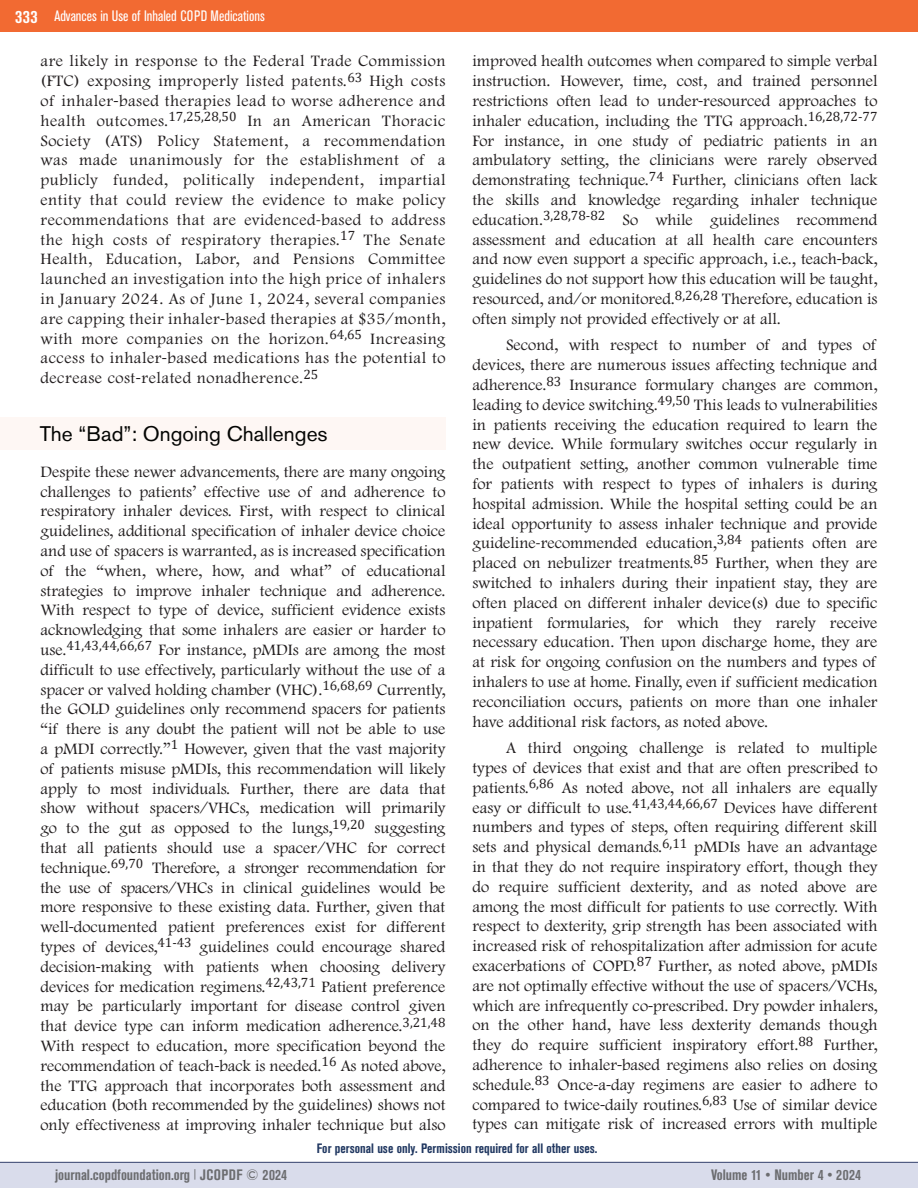
<style>
.page{position:relative;width:918px;height:1188px;background:#fff}
.page>*{position:absolute;margin:0;border:0;box-sizing:border-box;transform-origin:0 0}
.t1{font:21px "Akzidenz Grotesk BQ";color:#040503}
.t2{font:300 16.5px/19.8px "Footlight MT Pro";color:#231f20;text-align:justify}
.t3{font:700 condensed 15px "Akzidenz Grotesk BE";color:#6c6d70}
.t4{font:condensed 15px "Akzidenz Grotesk BE";color:#fff}
.t5{font:700 condensed 13.5px "Akzidenz Grotesk BE";color:#213861}
.s1{font-weight:700;font-size:18px}
.s2{font-family:"Myriad Pro";font-weight:400}
.s3{font-family:"Myriad Pro";font-weight:400;font-stretch:condensed}
</style>
<div class="page">
<div style="left:0;top:1162px;width:918px;height:26px;background:#d9dceb"></div>
<div style="left:0;top:0;width:918px;height:32px;background:#f26a32"></div>
<hr style="left:0;top:1162px;width:918px;height:1px;background:#34416b">
<div style="left:0;top:417px;width:446px;height:32px;background:#fef7f4"></div>
<p class="t4" style="left:15px;top:8px;width:251px"><span class="s1">333</span> Advances in Use of Inhaled COPD Medications</p>
<p class="t2" style="left:40px;top:52px;width:407px">are likely in response to the Federal Trade Commission (FTC) exposing improperly listed patents.<sup>63</sup> High costs of inhaler<span class="s2">-</span>based therapies lead to worse adherence and health outcomes.<sup>17,25,28,50</sup> In an American Thoracic Society (ATS) Policy Statement, a recommendation was made unanimously for the establishment of a publicly funded, politically independent, impartial entity that could review the evidence to make policy recommendations that are evidenced<span class="s3">-</span>based to address the high costs of respiratory therapies.<sup>17</sup> The Senate Health, Education, Labor, and Pensions Committee launched an investigation into the high price of inhalers in January 2024. As of June 1, 2024, several companies are capping their inhaler<span class="s2">-</span>based therapies at $35/month, with more companies on the horizon.<sup>64,65</sup> Increasing access to inhaler<span class="s2">-</span>based medications has the potential to decrease cost<span class="s2">-</span>related nonadherence.<sup>25</sup></p>
<p class="t1" style="left:40px;top:421px;width:289px">The “Bad”: Ongoing Challenges</p>
<p class="t2" style="left:40px;top:462px;width:407px">Despite these newer advancements, there are many ongoing challenges to patients’ effective use of and adherence to respiratory inhaler devices. First, with respect to clinical guidelines, additional specification of inhaler device choice and use of spacers is warranted, as is increased specification of the “when, where, how, and what” of educational strategies to improve inhaler technique and adherence.<br>With respect to type of device, sufficient evidence exists acknowledging that some inhalers are easier or harder to use.<sup>41,43,44,66,67</sup> For instance, pMDIs are among the most difficult to use effectively, particularly without the use of a spacer or valved holding chamber (VHC).<sup>16,68,69</sup> Currently, the GOLD guidelines only recommend spacers for patients “if there is any doubt the patient will not be able to use a pMDI correctly.”<sup>1</sup> However, given that the vast majority of patients misuse pMDIs, this recommendation will likely apply to most individuals. Further, there are data that show without spacers/VHCs, medication will primarily go to the gut as opposed to the lungs,<sup>19,20</sup> suggesting that all patients should use a spacer/VHC for correct technique.<sup>69,70</sup> Therefore, a stronger recommendation for the use of spacers/VHCs in clinical guidelines would be more responsive to these existing data. Further, given that well<span class="s2">-</span>documented patient preferences exist for different types of devices,<sup>41-43</sup> guidelines could encourage shared decision<span class="s2">-</span>making with patients when choosing delivery devices for medication regimens.<sup>42,43,71</sup> Patient preference may be particularly important for disease control given that device type can inform medication adherence.<sup>3,21,48<br></sup>With respect to education, more specification beyond the recommendation of teach<span class="s2">-</span>back is needed.<sup>16</sup> As noted above, the TTG approach that incorporates both assessment and education (both recommended by the guidelines) shows not only effectiveness at improving inhaler technique but also</p>
<p class="t2" style="left:472px;top:52px;width:407px">improved health outcomes when compared to simple verbal instruction. However, time, cost, and trained personnel restrictions often lead to under<span class="s2">-</span>resourced approaches to inhaler education, including the TTG approach.<sup>16,28,72-77<br></sup>For instance, in one study of pediatric patients in an ambulatory setting, the clinicians were rarely observed demonstrating technique.<sup>74</sup> Further, clinicians often lack the skills and knowledge regarding inhaler technique education.<sup>3,28,78-82</sup> So while guidelines recommend assessment and education at all health care encounters and now even support a specific approach, i.e., teach<span class="s2">-</span>back, guidelines do not support how this education will be taught, resourced, and/or monitored.<sup>8,26,28</sup> Therefore, education is often simply not provided effectively or at all.</p>
<p class="t2" style="left:472px;top:336px;width:407px;text-indent:34px">Second, with respect to number of and types of devices, there are numerous issues affecting technique and adherence.<sup>83</sup> Insurance formulary changes are common, leading to device switching.<sup>49,50</sup> This leads to vulnerabilities in patients receiving the education required to learn the new device. While formulary switches occur regularly in the outpatient setting, another common vulnerable time for patients with respect to types of inhalers is during hospital admission. While the hospital setting could be an ideal opportunity to assess inhaler technique and provide guideline<span class="s3">-</span>recommended education,<sup>3,84</sup> patients often are placed on nebulizer treatments.<sup>85</sup> Further, when they are switched to inhalers during their inpatient stay, they are often placed on different inhaler device(s) due to specific inpatient formularies, for which they rarely receive necessary education. Then upon discharge home, they are at risk for ongoing confusion on the numbers and types of inhalers to use at home. Finally, even if sufficient medication reconciliation occurs, patients on more than one inhaler have additional risk factors, as noted above.</p>
<p class="t2" style="left:472px;top:738px;width:407px;text-indent:34px">A third ongoing challenge is related to multiple types of devices that exist and that are often prescribed to patients.<sup>6,86</sup> As noted above, not all inhalers are equally easy or difficult to use.<sup>41,43,44,66,67</sup> Devices have different numbers and types of steps, often requiring different skill sets and physical demands.<sup>6,11</sup> pMDIs have an advantage in that they do not require inspiratory effort, though they do require sufficient dexterity, and as noted above are among the most difficult for patients to use correctly. With respect to dexterity, grip strength has been associated with increased risk of rehospitalization after admission for acute exacerbations of COPD.<sup>87</sup> Further, as noted above, pMDIs are not optimally effective without the use of spacers/VCHs, which are infrequently co<span class="s2">-</span>prescribed. Dry powder inhalers, on the other hand, have less dexterity demands though they do require sufficient inspiratory effort.<sup>88</sup> Further, adherence to inhaler<span class="s2">-</span>based regimens also relies on dosing schedule.<sup>83</sup> Once<span class="s2">-</span>a<span class="s2">-</span>day regimens are easier to adhere to compared to twice<span class="s2">-</span>daily routines.<sup>6,83</sup> Use of similar device types can mitigate risk of increased errors with multiple</p>
<p class="t5" style="left:317px;top:1141px;width:282px">For personal use only. Permission required for all other uses.</p>
<p class="t3" style="left:55px;top:1166px;width:234px">journal.copdfoundation.org <sup>|</sup> JCOPDF © 2024</p>
<p class="t3" style="left:711px;top:1166px;width:151px">Volume 11 • Number 4 • 2024</p>
</div>
